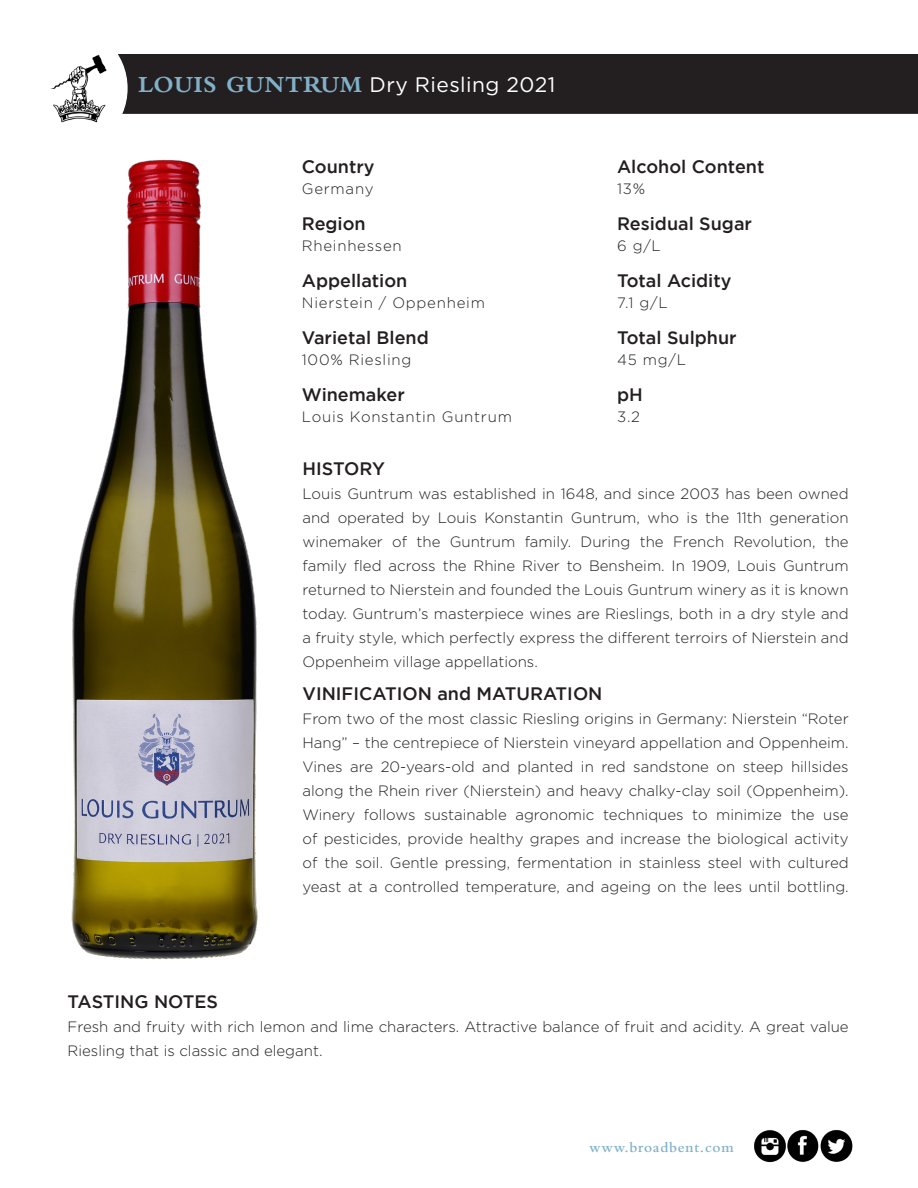
<style>
.page{position:relative;width:918px;height:1188px;background:#fff}
.page>*{position:absolute;margin:0;border:0;box-sizing:border-box;transform-origin:0 0}
.t1{font:21px "Gotham";letter-spacing:.02em;color:#fff}
.t2{font:500 18px "Gotham";color:#231f20}
.t3{font:300 15px/24px "Gotham";color:#231f20;text-align:justify}
.t4{font:300 15px "Gotham";letter-spacing:.05em;color:#231f20}
.t5{font:600 15px "Bembo Std";letter-spacing:.05em;color:#81b1c9}
.s1{font-family:"Bembo";font-weight:700;font-size:24px;color:#81b1c9}
</style>
<div class="page">
<div style="left:127px;top:54px;width:791px;height:60px;background:#231f20"></div>
<svg style="left:50px;top:54px;width:77px;height:52px"></svg>
<img style="left:754px;top:1130px;width:99px;height:33px">
<img style="left:53px;top:106px;width:240px;height:854px">
<p class="t1" style="left:138px;top:73px;width:418px"><span class="s1">LOUIS GUNTRUM</span> Dry Riesling 2021</p>
<p class="t2" style="left:302px;top:157px;width:74px">Country</p>
<p class="t4" style="left:302px;top:181px;width:73px">Germany</p>
<p class="t2" style="left:302px;top:214px;width:65px">Region</p>
<p class="t4" style="left:302px;top:238px;width:101px">Rheinhessen</p>
<p class="t2" style="left:302px;top:271px;width:107px">Appellation</p>
<p class="t4" style="left:302px;top:295px;width:185px">Nierstein / Oppenheim</p>
<p class="t2" style="left:302px;top:328px;width:128px">Varietal Blend</p>
<p class="t4" style="left:302px;top:352px;width:111px">100% Riesling</p>
<p class="t2" style="left:302px;top:385px;width:104px">Winemaker</p>
<p class="t4" style="left:302px;top:409px;width:212px">Louis Konstantin Guntrum</p>
<p class="t2" style="left:617px;top:157px;width:149px">Alcohol Content</p>
<p class="t3" style="left:617px;top:177px;width:30px">13%</p>
<p class="t2" style="left:617px;top:214px;width:136px">Residual Sugar</p>
<p class="t3" style="left:617px;top:234px;width:45px">6 g/L</p>
<p class="t2" style="left:617px;top:271px;width:116px">Total Acidity</p>
<p class="t3" style="left:617px;top:291px;width:52px">7.1 g/L</p>
<p class="t2" style="left:617px;top:328px;width:121px">Total Sulphur</p>
<p class="t3" style="left:617px;top:348px;width:70px">45 mg/L</p>
<p class="t2" style="left:617px;top:385px;width:27px">pH</p>
<p class="t3" style="left:617px;top:405px;width:24px">3.2</p>
<p class="t2" style="left:303px;top:459px;width:84px">HISTORY</p>
<p class="t3" style="left:303px;top:482px;width:548px">Louis Guntrum was established in 1648, and since 2003 has been owned and operated by Louis Konstantin Guntrum, who is the 11th generation winemaker of the Guntrum family. During the French Revolution, the family fled across the Rhine River to Bensheim. In 1909, Louis Guntrum returned to Nierstein and founded the Louis Guntrum winery as it is known today. Guntrum’s masterpiece wines are Rieslings, both in a dry style and a fruity style, which perfectly express the different terroirs of Nierstein and Oppenheim village appellations.</p>
<p class="t2" style="left:303px;top:684px;width:302px">VINIFICATION and MATURATION</p>
<p class="t3" style="left:303px;top:707px;width:548px">From two of the most classic Riesling origins in Germany: Nierstein “Roter Hang” – the centrepiece of Nierstein vineyard appellation and Oppenheim.<br>Vines are 20-years-old and planted in red sandstone on steep hillsides along the Rhein river (Nierstein) and heavy chalky-clay soil (Oppenheim).<br>Winery follows sustainable agronomic techniques to minimize the use of pesticides, provide healthy grapes and increase the biological activity of the soil. Gentle pressing, fermentation in stainless steel with cultured yeast at a controlled temperature, and ageing on the lees until bottling.</p>
<p class="t2" style="left:68px;top:992px;width:152px">TASTING NOTES</p>
<p class="t3" style="left:68px;top:1015px;width:783px">Fresh and fruity with rich lemon and lime characters. Attractive balance of fruit and acidity. A great value<br>Riesling that is classic and elegant.</p>
<p class="t5" style="left:589px;top:1139px;width:146px">www.broadbent.com</p>
</div>
